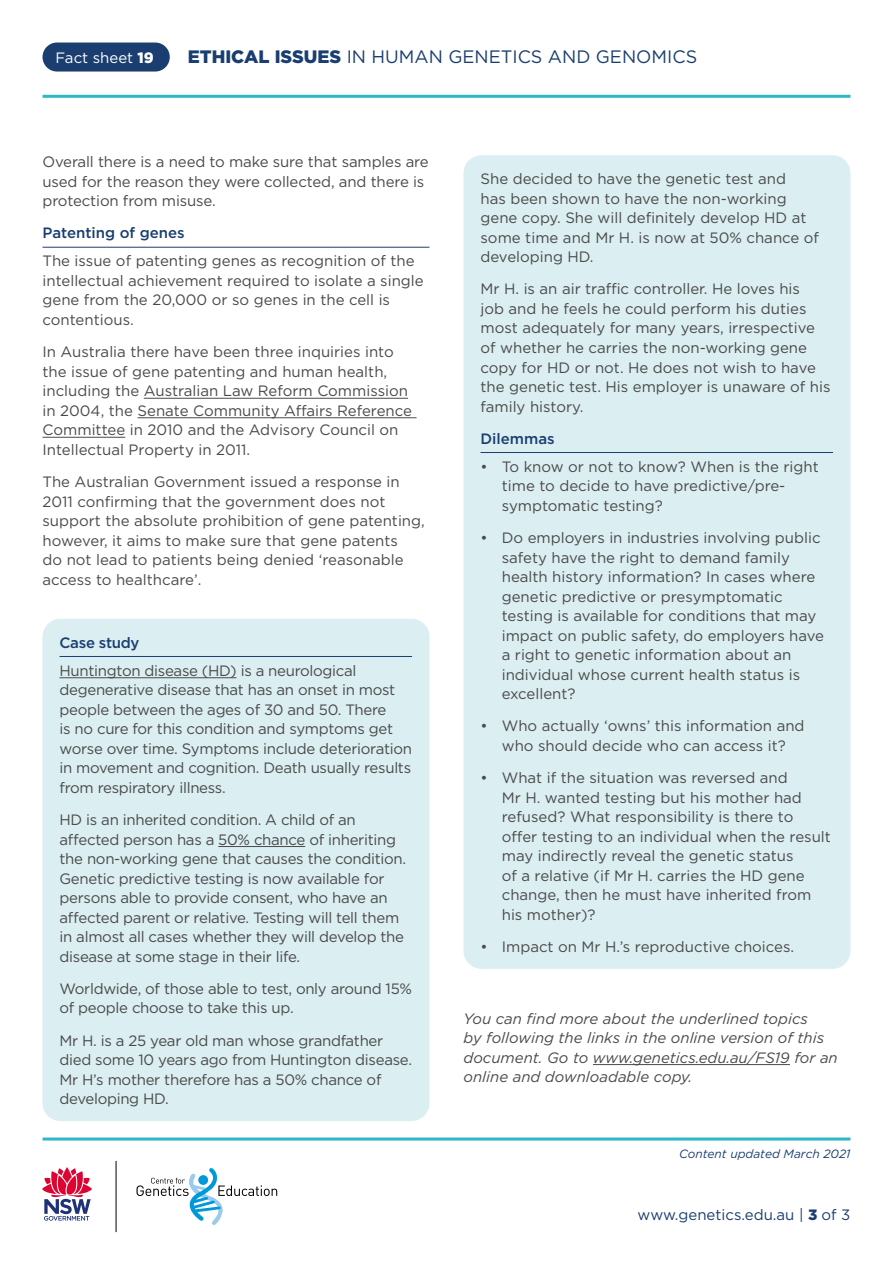
<style>
.page{position:relative;width:893px;height:1263px;background:#fff}
.page>*{position:absolute;margin:0;border:0;box-sizing:border-box;transform-origin:0 0}
.t1{font:18px "Gotham";color:#1a3e70}
.t2{font:15px/19.5px "Gotham";color:#4a4a49}
.t3{font:15px/19.5px "Gotham";letter-spacing:-.02em;color:#4a4a49}
.t4{font:italic 15px/19.5px "Gotham";color:#4a4a49}
.t5{font:500 15px "Gotham";color:#1a3e70}
.t6{font:15px "Gotham";color:#1a3e70}
.t7{font:15px "Gotham";color:#fff}
.t8{font:500 15px "Gotham";letter-spacing:-.02em;color:#1a3e70}
.t9{font:italic 12px "Gotham";color:#1a3e70}
.s1{font-weight:900}
</style>
<div class="page">
<hr style="left:43px;top:247px;width:386px;height:1px;background:#1a3e70">
<hr style="left:144px;top:398px;width:264px;height:1px;background:#4a4a49">
<hr style="left:138px;top:417px;width:279px;height:1px;background:#4a4a49">
<hr style="left:43px;top:437px;width:82px;height:1px;background:#4a4a49">
<hr style="left:593px;top:1064px;width:197px;height:1px;background:#4a4a49">
<hr style="left:43px;top:95px;width:807px;height:3px;background:#2db8c5">
<svg style="left:137px;top:1168px;width:140px;height:57px"></svg>
<hr style="left:116px;top:1161px;width:1px;height:71px;background:#000">
<hr style="left:43px;top:1137px;width:807px;height:3px;background:#2db8c5">
<svg style="left:42px;top:1167px;width:50px;height:53px"></svg>
<div style="left:43px;top:43px;width:127px;height:29px;background:#1a3e70;border-radius:15px"></div>
<div style="left:43px;top:619px;width:386px;height:502px;background:#dbeef2;border-radius:18px"></div>
<hr style="left:60px;top:656px;width:352px;height:1px;background:#1a3e70">
<hr style="left:60px;top:677px;width:176px;height:1px;background:#4a4a49">
<hr style="left:218px;top:846px;width:87px;height:1px;background:#4a4a49">
<div style="left:463px;top:155px;width:387px;height:814px;background:#dbeef2;border-radius:18px"></div>
<hr style="left:480px;top:452px;width:353px;height:1px;background:#1a3e70">
<p class="t7" style="left:56px;top:49px;width:100px">Fact sheet <span class="s1">19</span></p>
<p class="t1" style="left:188px;top:47px;width:511px"><span class="s1">ETHICAL ISSUES</span> IN HUMAN GENETICS AND GENOMICS</p>
<p class="t2" style="left:43px;top:152px;width:388px">Overall there is a need to make sure that samples are used for the reason they were collected, and there is protection from misuse.</p>
<p class="t5" style="left:43px;top:225px;width:144px">Patenting of genes</p>
<p class="t2" style="left:43px;top:251px;width:383px">The issue of patenting genes as recognition of the intellectual achievement required to isolate a single gene from the 20,000 or so genes in the cell is contentious.</p>
<p class="t2" style="left:43px;top:342px;width:371px">In Australia there have been three inquiries into the issue of gene patenting and human health, including the Australian Law Reform Commission in 2004, the Senate Community Affairs Reference Committee in 2010 and the Advisory Council on Intellectual Property in 2011.</p>
<p class="t2" style="left:43px;top:472px;width:384px">The Australian Government issued a response in 2011 confirming that the government does not support the absolute prohibition of gene patenting, however, it aims to make sure that gene patents<br>do not lead to patients being denied ‘reasonable access to healthcare’.</p>
<p class="t8" style="left:60px;top:634px;width:82px">Case study</p>
<p class="t3" style="left:60px;top:661px;width:354px">Huntington disease (HD) is a neurological degenerative disease that has an onset in most people between the ages of 30 and 50. There<br>is no cure for this condition and symptoms get worse over time. Symptoms include deterioration in movement and cognition. Death usually results from respiratory illness.</p>
<p class="t3" style="left:60px;top:810px;width:348px">HD is an inherited condition. A child of an affected person has a 50% chance of inheriting the non-working gene that causes the condition.<br>Genetic predictive testing is now available for persons able to provide consent, who have an affected parent or relative. Testing will tell them in almost all cases whether they will develop the disease at some stage in their life.</p>
<p class="t3" style="left:60px;top:979px;width:354px">Worldwide, of those able to test, only around 15% of people choose to take this up.</p>
<p class="t3" style="left:60px;top:1030px;width:354px">Mr H. is a 25 year old man whose grandfather died some 10 years ago from Huntington disease.<br>Mr H’s mother therefore has a 50% chance of developing HD.</p>
<p class="t2" style="left:480px;top:169px;width:340px">She decided to have the genetic test and<br>has been shown to have the non-working gene copy. She will definitely develop HD at some time and Mr H. is now at 50% chance of developing HD.</p>
<p class="t2" style="left:480px;top:279px;width:352px">Mr H. is an air traffic controller. He loves his<br>job and he feels he could perform his duties most adequately for many years, irrespective of whether he carries the non-working gene copy for HD or not. He does not wish to have the genetic test. His employer is unaware of his family history.</p>
<p class="t5" style="left:480px;top:430px;width:76px">Dilemmas</p>
<p class="t2" style="left:502px;top:457px;width:319px;text-indent:-21px">• To know or not to know? When is the right time to decide to have predictive/pre&shy;symptomatic testing?</p>
<p class="t2" style="left:502px;top:528px;width:324px;text-indent:-21px">• Do employers in industries involving public safety have the right to demand family health history information? In cases where genetic predictive or presymptomatic testing is available for conditions that may impact on public safety, do employers have a right to genetic information about an individual whose current health status is excellent?</p>
<p class="t2" style="left:480px;top:716px;width:326px;text-align:center">• Who actually ‘owns’ this information and who should decide who can access it?</p>
<p class="t2" style="left:502px;top:768px;width:331px;text-indent:-21px">• What if the situation was reversed and<br>Mr H. wanted testing but his mother had refused? What responsibility is there to offer testing to an individual when the result may indirectly reveal the genetic status<br>of a relative (if Mr H. carries the HD gene change, then he must have inherited from his mother)?</p>
<p class="t2" style="left:480px;top:937px;width:315px">• Impact on Mr H.’s reproductive choices.</p>
<p class="t4" style="left:463px;top:1008px;width:376px">You can find more about the underlined topics<br>by following the links in the online version of this document. Go to www.genetics.edu.au/FS19 for an online and downloadable copy.</p>
<p class="t9" style="left:679px;top:1146px;width:173px">Content updated March 2021</p>
<p class="t6" style="left:638px;top:1207px;width:214px">www.genetics.edu.au | <span class="s1">3</span> of 3</p>
</div>
